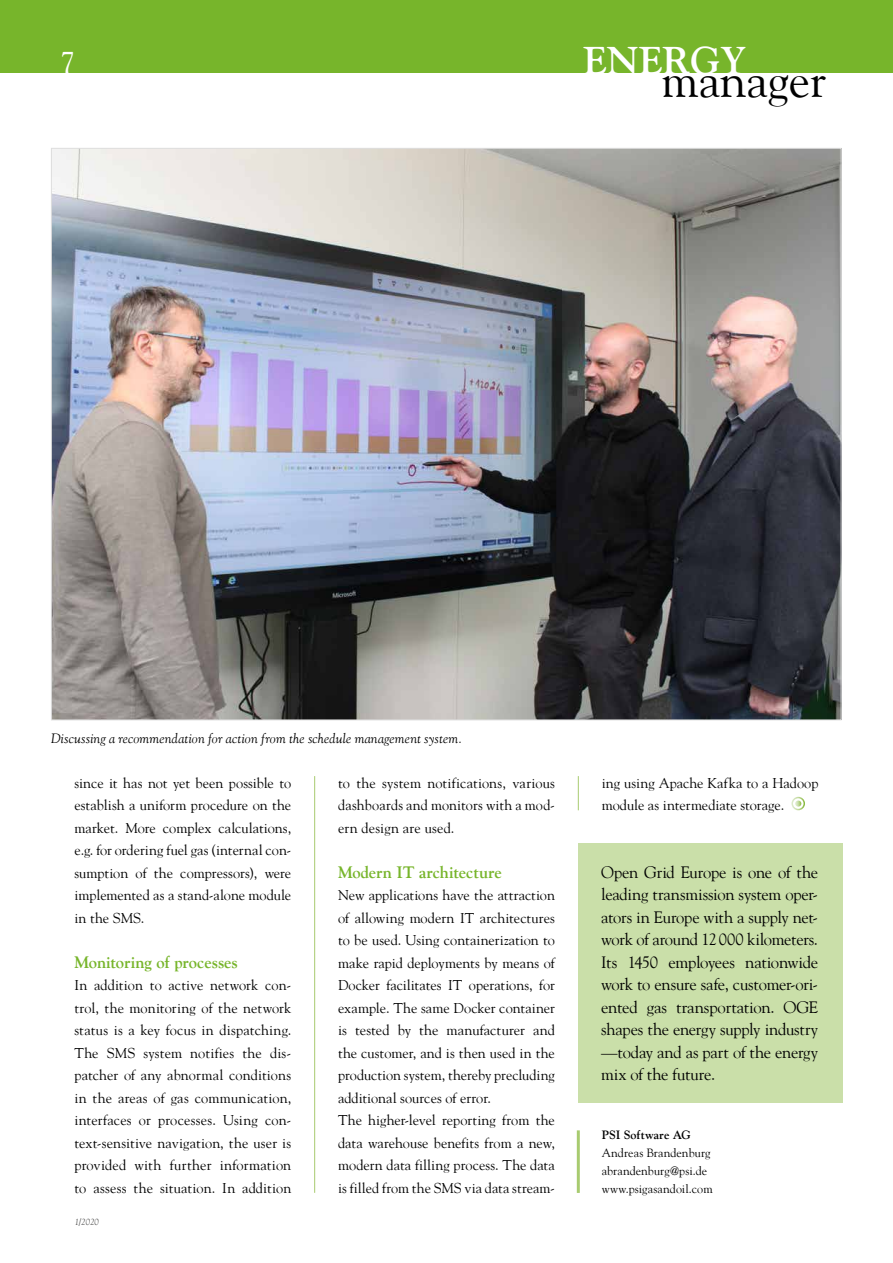
<style>
.page{position:relative;width:893px;height:1263px;background:#fff}
.page>*{position:absolute;margin:0;border:0;box-sizing:border-box;transform-origin:0 0}
.t1{font:47.85px "Goudy";color:#000}
.t2{font:700 38.55px "Goudy";color:#fff}
.t3{font:30px "Goudy";color:#fff}
.t4{font:16.5px/22.5px "Goudy";letter-spacing:-.015em;color:#000;text-align:justify}
.t5{font:700 16.5px "Goudy";letter-spacing:-.005em;color:#77b52b}
.t6{font:14.25px/22.5px "Goudy";letter-spacing:.005em;color:#000;text-align:justify}
.t7{font:italic 13.5px "Goudy";letter-spacing:.015em;color:#000}
.t8{font:12px/18px "Goudy";letter-spacing:.01em;color:#000}
.t9{font:700 12px "Goudy";letter-spacing:.005em;color:#000}
.t10{font:italic 9px "Goudy";color:#565655}
</style>
<div class="page">
<div style="left:0;top:0;width:893px;height:72px;background:#77b52b"></div>
<hr style="left:314px;top:776px;width:1px;height:417px;background:#a8cb70">
<img style="left:53px;top:150px;width:786px;height:568px">
<hr style="left:578px;top:776px;width:1px;height:34px;background:#a8cb70">
<hr style="left:577px;top:1130px;width:3px;height:63px;background:#a8cb70">
<div style="left:791px;top:797px;width:14px;height:13px;border:2px solid #fff;border-radius:50%"></div>
<svg style="left:795px;top:800px;width:6px;height:7px"></svg>
<div style="left:578px;top:843px;width:264px;height:260px;background:#cadfa9"></div>
<h3 class="t3" style="left:60px;top:44px;width:16px">7</h3>
<h2 class="t2" style="left:583px;top:37px;width:164px">ENERGY</h2>
<h1 class="t1" style="left:661px;top:51px;width:166px">manager</h1>
<p class="t7" style="left:51px;top:730px;width:413px">Discussing a recommendation for action from the schedule management system.</p>
<p class="t6" style="left:74px;top:771px;width:218px">since it has not yet been possible to establish a uniform procedure on the market. More complex calculations, e.g. for ordering fuel gas (internal con&shy;sumption of the compressors), were implemented as a stand-alone module in the SMS.</p>
<p class="t5" style="left:74px;top:952px;width:165px">Monitoring of processes</p>
<p class="t6" style="left:74px;top:974px;width:218px">In addition to active network con&shy;trol, the monitoring of the network status is a key focus in dispatching.<br>The SMS system notifies the dis&shy;patcher of any abnormal conditions in the areas of gas communication, interfaces or processes. Using con&shy;text-sensitive navigation, the user is provided with further information to assess the situation. In addition</p>
<p class="t10" style="left:75px;top:1217px;width:26px">1/2020</p>
<p class="t6" style="left:338px;top:771px;width:218px">to the system notifications, various dashboards and monitors with a mod&shy;ern design are used.</p>
<p class="t5" style="left:338px;top:862px;width:165px">Modern IT architecture</p>
<p class="t6" style="left:338px;top:884px;width:218px;text-align:left">New applications have the attraction of allowing modern IT architectures to be used. Using containerization to make rapid deployments by means of Docker facilitates IT operations, for example. The same Docker container is tested by the manufacturer and the customer, and is then used in the production system, thereby precluding additional sources of error.<br>The higher-level reporting from the data warehouse benefits from a new, modern data filling process. The data is filled from the SMS via data stream-</p>
<p class="t6" style="left:602px;top:771px;width:218px">ing using Apache Kafka to a Hadoop module as intermediate storage.</p>
<p class="t4" style="left:601px;top:860px;width:218px">Open Grid Europe is one of the leading transmission system oper&shy;ators in Europe with a supply net&shy;work of around 12000 kilometers.<br>Its 1450 employees nationwide work to ensure safe, customer-ori&shy;ented gas transportation. OGE shapes the energy supply industry —today and as part of the energy mix of the future.</p>
<p class="t9" style="left:602px;top:1127px;width:91px">PSI Software AG</p>
<p class="t8" style="left:602px;top:1143px;width:112px">Andreas Brandenburg abrandenburg@psi.de www.psigasandoil.com</p>
</div>
